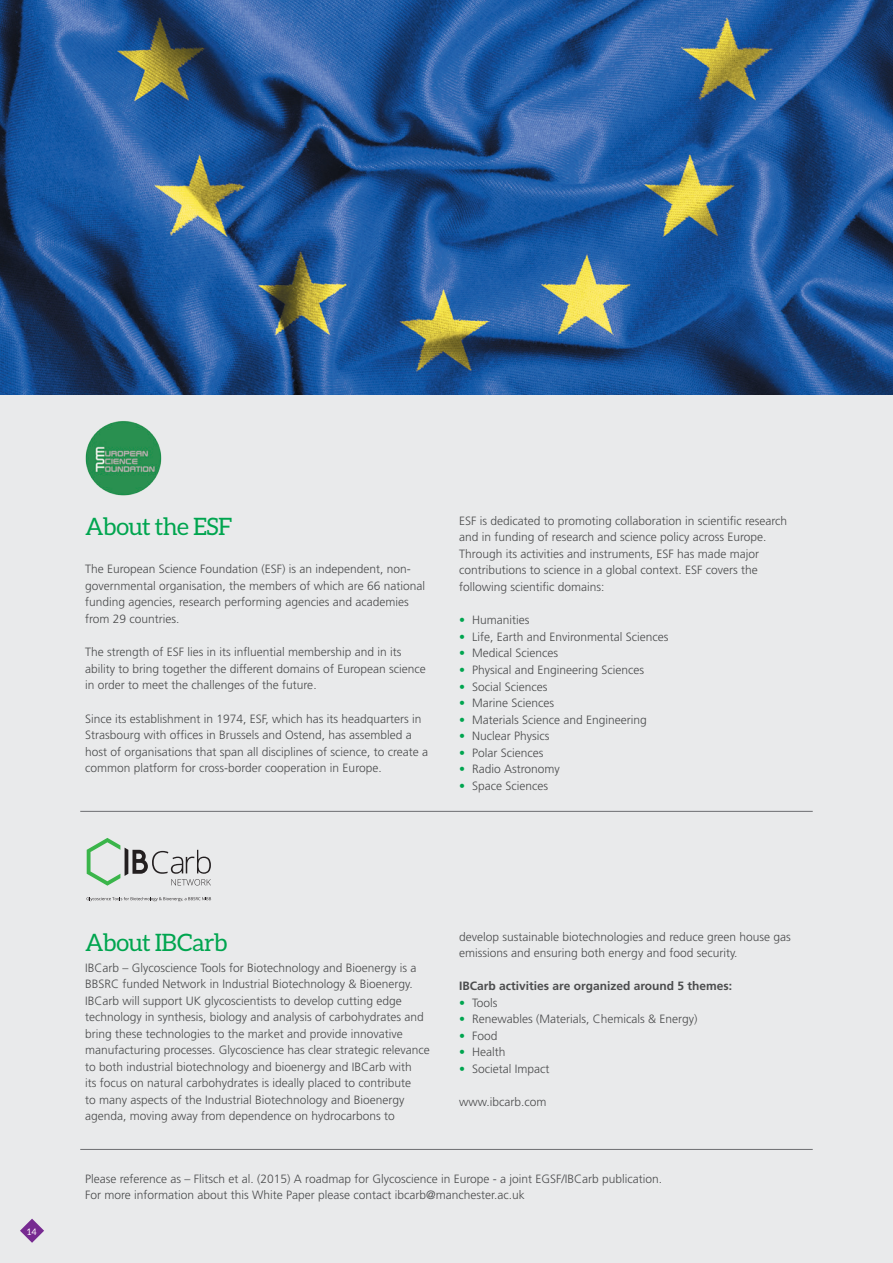
<style>
.page{position:relative;width:893px;height:1263px;background:#e9eaeb}
.page>*{position:absolute;margin:0;border:0;box-sizing:border-box;transform-origin:0 0}
.Heading{font:24px "Aleo";letter-spacing:-.025em;color:#00a54f}
.Body{font:300 12px/16.5px "Frutiger";color:#4b4c4d}
.Body-2{font:700 12px "Frutiger";color:#4b4c4d}
.t1{font:9px "Aleo";color:#fff}
.s1{color:#00a54f}
</style>
<div class="page">
<svg style="left:20px;top:1218px;width:24px;height:25px"></svg>
<svg style="left:87px;top:838px;width:124px;height:48px"></svg>
<svg style="left:87px;top:897px;width:124px;height:4px"></svg>
<img style="left:85px;top:421px;width:77px;height:75px">
<hr style="left:80px;top:811px;width:733px;height:1px;background:#6c6d70">
<hr style="left:80px;top:1149px;width:733px;height:1px;background:#6c6d70">
<img style="left:0;top:0;width:893px;height:394px">
<p class="Heading" style="left:85px;top:513px;width:149px">About the ESF</p>
<p class="Body" style="left:85px;top:561px;width:342px">The European Science Foundation (ESF) is an independent, non&shy;governmental organisation, the members of which are 66 national funding agencies, research performing agencies and academies from 29 countries.</p>
<p class="Body" style="left:85px;top:644px;width:342px">The strength of ESF lies in its influential membership and in its ability to bring together the different domains of European science in order to meet the challenges of the future.</p>
<p class="Body" style="left:85px;top:710px;width:345px">Since its establishment in 1974, ESF, which has its headquarters in Strasbourg with offices in Brussels and Ostend, has assembled a host of organisations that span all disciplines of science, to create a common platform for cross-border cooperation in Europe.</p>
<p class="Body" style="left:459px;top:513px;width:330px">ESF is dedicated to promoting collaboration in scientific research and in funding of research and science policy across Europe.<br>Through its activities and instruments, ESF has made major contributions to science in a global context. ESF covers the following scientific domains:</p>
<p class="Body" style="left:459px;top:612px;width:72px"><span class="s1">•</span> Humanities</p>
<p class="Body" style="left:459px;top:629px;width:211px"><span class="s1">•</span> Life, Earth and Environmental Sciences</p>
<p class="Body" style="left:459px;top:645px;width:100px"><span class="s1">•</span> Medical Sciences</p>
<p class="Body" style="left:459px;top:662px;width:186px"><span class="s1">•</span> Physical and Engineering Sciences</p>
<p class="Body" style="left:459px;top:678px;width:90px"><span class="s1">•</span> Social Sciences</p>
<p class="Body" style="left:459px;top:695px;width:96px"><span class="s1">•</span> Marine Sciences</p>
<p class="Body" style="left:459px;top:711px;width:189px"><span class="s1">•</span> Materials Science and Engineering</p>
<p class="Body" style="left:459px;top:728px;width:92px"><span class="s1">•</span> Nuclear Physics</p>
<p class="Body" style="left:459px;top:744px;width:86px"><span class="s1">•</span> Polar Sciences</p>
<p class="Body" style="left:459px;top:761px;width:102px"><span class="s1">•</span> Radio Astronomy</p>
<p class="Body" style="left:459px;top:777px;width:90px"><span class="s1">•</span> Space Sciences</p>
<p class="t1" style="left:27px;top:1226px;width:11px">14</p>
<p class="Heading" style="left:85px;top:929px;width:144px">About IBCarb</p>
<p class="Body" style="left:85px;top:959px;width:346px">IBCarb – Glycoscience Tools for Biotechnology and Bioenergy is a BBSRC funded Network in Industrial Biotechnology &amp; Bioenergy.<br>IBCarb will support UK glycoscientists to develop cutting edge technology in synthesis, biology and analysis of carbohydrates and bring these technologies to the market and provide innovative manufacturing processes. Glycoscience has clear strategic relevance to both industrial biotechnology and bioenergy and IBCarb with<br>its focus on natural carbohydrates is ideally placed to contribute<br>to many aspects of the Industrial Biotechnology and Bioenergy agenda, moving away from dependence on hydrocarbons to</p>
<p class="Body" style="left:459px;top:928px;width:333px">develop sustainable biotechnologies and reduce green house gas emissions and ensuring both energy and food security.</p>
<p class="Body-2" style="left:459px;top:979px;width:274px">IBCarb activities are organized around 5 themes:</p>
<p class="Body" style="left:459px;top:994px;width:40px"><span class="s1">•</span> Tools</p>
<p class="Body" style="left:459px;top:1011px;width:240px"><span class="s1">•</span> Renewables (Materials, Chemicals &amp; Energy)</p>
<p class="Body" style="left:459px;top:1027px;width:40px"><span class="s1">•</span> Food</p>
<p class="Body" style="left:459px;top:1044px;width:48px"><span class="s1">•</span> Health</p>
<p class="Body" style="left:459px;top:1060px;width:92px"><span class="s1">•</span> Societal Impact</p>
<p class="Body" style="left:459px;top:1093px;width:89px">www.ibcarb.com</p>
<p class="Body" style="left:85px;top:1170px;width:579px">Please reference as – Flitsch et al. (2015) A roadmap for Glycoscience in Europe - a joint EGSF/IBCarb publication.</p>
<p class="Body" style="left:85px;top:1187px;width:441px">For more information about this White Paper please contact ibcarb@manchester.ac.uk</p>
</div>
